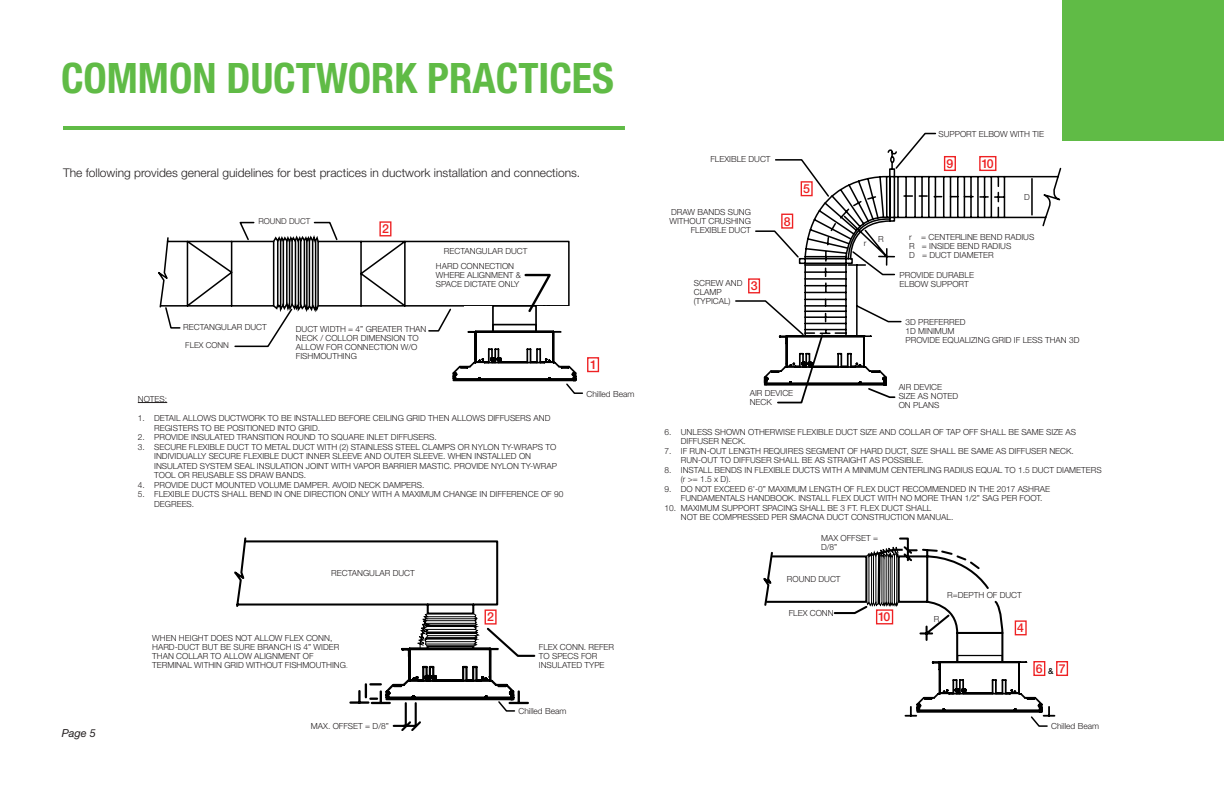
<style>
.page{position:relative;width:1224px;height:792px;background:#fff}
.page>*{position:absolute;margin:0;border:0;box-sizing:border-box;transform-origin:0 0}
.t1{font:700 condensed 42px "Helvetica Neue LT Std";color:#60bb46}
.t2{font:500 12.4px "Helvetica Neue LT Std";color:#ee2123}
.t3{font:500 12.3px "Helvetica Neue LT Std";color:#ee2123}
.t4{font:300 12px "Helvetica Neue LT Std";color:#231f20}
.t5{font:italic 11px "Helvetica Neue LT Std";color:#231f20}
.t6{font:300 8.4px "Helvetica Neue LT Std";color:#231f20}
.t7{font:500 8.3px "Helvetica Neue LT Std";color:#040503}
.t8{font:300 8.1px "Helvetica Neue LT Std";color:#231f20}
</style>
<div class="page">
<div style="left:1062px;top:0;width:162px;height:141px;background:#60bb46"></div>
<hr style="left:63px;top:126px;width:562px;height:4px;background:#60bb46">
<svg style="left:138px;top:402px;width:29px;height:1px"></svg>
<svg style="left:763px;top:578px;width:2px;height:28px"></svg>
<svg style="left:765px;top:537px;width:262px;height:123px"></svg>
<svg style="left:865px;top:543px;width:39px;height:66px"></svg>
<svg style="left:158px;top:221px;width:412px;height:127px"></svg>
<svg style="left:272px;top:233px;width:48px;height:82px"></svg>
<svg style="left:735px;top:132px;width:327px;height:201px"></svg>
<div style="left:379px;top:221px;width:12px;height:15px;background:#fff;border:1px solid #ee2123"></div>
<div style="left:748px;top:278px;width:12px;height:15px;background:#fff;border:1px solid #ee2123"></div>
<div style="left:1015px;top:620px;width:12px;height:15px;background:#fff;border:1px solid #ee2123"></div>
<div style="left:781px;top:214px;width:12px;height:15px;background:#fff;border:1px solid #ee2123"></div>
<div style="left:801px;top:181px;width:12px;height:15px;background:#fff;border:1px solid #ee2123"></div>
<div style="left:944px;top:156px;width:12px;height:15px;background:#fff;border:1px solid #ee2123"></div>
<div style="left:979px;top:156px;width:17px;height:15px;background:#fff;border:1px solid #ee2123"></div>
<div style="left:876px;top:609px;width:17px;height:15px;background:#fff;border:1px solid #ee2123"></div>
<div style="left:464px;top:307px;width:113px;height:47px;background:#fff"></div>
<div style="left:523px;top:258px;width:38px;height:47px;background:#fff"></div>
<div style="left:587px;top:357px;width:12px;height:15px;background:#fff;border:1px solid #ee2123"></div>
<div style="left:1056px;top:661px;width:12px;height:15px;background:#fff;border:1px solid #ee2123"></div>
<svg style="left:524px;top:273px;width:30px;height:39px"></svg>
<svg style="left:905px;top:660px;width:149px;height:67px"></svg>
<div style="left:492px;top:305px;width:45px;height:28px;border:2px solid #000"></div>
<div style="left:492px;top:324px;width:45px;height:9px;border:2px solid #000"></div>
<svg style="left:451px;top:329px;width:132px;height:65px"></svg>
<svg style="left:763px;top:333px;width:133px;height:71px"></svg>
<div style="left:865px;top:337px;width:17px;height:29px;background:#fff"></div>
<div style="left:957px;top:655px;width:46px;height:7px;border:1px solid #000"></div>
<div style="left:1020px;top:663px;width:11px;height:30px;background:#fff"></div>
<svg style="left:234px;top:537px;width:302px;height:194px"></svg>
<p class="t1" style="left:61px;top:53px;width:554px">COMMON DUCTWORK PRACTICES</p>
<p class="t4" style="left:63px;top:165px;width:519px">The following provides general guidelines for best practices in ductwork installation and connections.</p>
<p class="t6" style="left:138px;top:394px;width:31px">NOTES:</p>
<p class="t8" style="left:258px;top:216px;width:54px">ROUND DUCT</p>
<p class="t2" style="left:382px;top:222px;width:8px">2</p>
<p class="t6" style="left:444px;top:246px;width:85px">RECTANGULAR DUCT</p>
<p class="t6" style="left:436px;top:261px;width:80px">HARD CONNECTION</p>
<p class="t6" style="left:436px;top:270px;width:87px">WHERE ALIGNMENT &amp;</p>
<p class="t6" style="left:436px;top:279px;width:85px">SPACE DICTATE ONLY</p>
<p class="t6" style="left:183px;top:322px;width:85px">RECTANGULAR DUCT</p>
<p class="t8" style="left:185px;top:340px;width:45px">FLEX CONN</p>
<p class="t6" style="left:296px;top:324px;width:132px">DUCT WIDTH = 4” GREATER THAN</p>
<p class="t6" style="left:296px;top:333px;width:124px">NECK / COLLOR DIMENSION TO</p>
<p class="t6" style="left:296px;top:342px;width:123px">ALLOW FOR CONNECTION W/O</p>
<p class="t6" style="left:296px;top:351px;width:63px">FISHMOUTHING</p>
<p class="t6" style="left:138px;top:413px;width:414px">1. DETAIL ALLOWS DUCTWORK TO BE INSTALLED BEFORE CEILING GRID THEN ALLOWS DIFFUSERS AND</p>
<p class="t6" style="left:154px;top:422px;width:168px">REGISTERS TO BE POSITIONED INTO GRID.</p>
<p class="t6" style="left:138px;top:432px;width:300px">2. PROVIDE INSULATED TRANSITION ROUND TO SQUARE INLET DIFFUSERS.</p>
<p class="t6" style="left:138px;top:441px;width:420px">3. SECURE FLEXIBLE DUCT TO METAL DUCT WITH (2) STAINLESS STEEL CLAMPS OR NYLON TY-WRAPS TO</p>
<p class="t6" style="left:154px;top:451px;width:378px">INDIVIDUALLY SECURE FLEXIBLE DUCT INNER SLEEVE AND OUTER SLEEVE. WHEN INSTALLED ON</p>
<p class="t6" style="left:154px;top:460px;width:404px">INSULATED SYSTEM SEAL INSULATION JOINT WITH VAPOR BARRIER MASTIC. PROVIDE NYLON TY-WRAP</p>
<p class="t6" style="left:154px;top:470px;width:153px">TOOL OR REUSABLE SS DRAW BANDS.</p>
<p class="t6" style="left:138px;top:479px;width:288px">4. PROVIDE DUCT MOUNTED VOLUME DAMPER. AVOID NECK DAMPERS.</p>
<p class="t6" style="left:138px;top:489px;width:427px">5. FLEXIBLE DUCTS SHALL BEND IN ONE DIRECTION ONLY WITH A MAXIMUM CHANGE IN DIFFERENCE OF 90</p>
<p class="t6" style="left:154px;top:498px;width:42px">DEGREES.</p>
<p class="t2" style="left:590px;top:357px;width:8px">1</p>
<p class="t6" style="left:587px;top:388px;width:49px">Chilled Beam</p>
<p class="t6" style="left:331px;top:568px;width:85px">RECTANGULAR DUCT</p>
<p class="t2" style="left:487px;top:610px;width:8px">2</p>
<p class="t5" style="left:62px;top:726px;width:36px">Page 5</p>
<p class="t6" style="left:152px;top:632px;width:182px">WHEN HEIGHT DOES NOT ALLOW FLEX CONN,</p>
<p class="t6" style="left:152px;top:641px;width:189px">HARD-DUCT BUT BE SURE BRANCH IS 4” WIDER</p>
<p class="t6" style="left:152px;top:650px;width:163px">THAN COLLAR TO ALLOW ALIGNMENT OF</p>
<p class="t6" style="left:152px;top:659px;width:198px">TERMINAL WITHIN GRID WITHOUT FISHMOUTHING.</p>
<p class="t6" style="left:311px;top:721px;width:79px">MAX. OFFSET = D/8”</p>
<p class="t6" style="left:539px;top:642px;width:77px">FLEX CONN. REFER</p>
<p class="t6" style="left:539px;top:651px;width:60px">TO SPECS FOR</p>
<p class="t6" style="left:539px;top:660px;width:67px">INSULATED TYPE</p>
<p class="t6" style="left:519px;top:706px;width:49px">Chilled Beam</p>
<p class="t6" style="left:710px;top:154px;width:62px">FLEXIBLE DUCT</p>
<p class="t6" style="left:671px;top:207px;width:81px">DRAW BANDS SUNG</p>
<p class="t6" style="left:669px;top:216px;width:83px">WITHOUT CRUSHING</p>
<p class="t6" style="left:691px;top:225px;width:62px">FLEXIBLE DUCT</p>
<p class="t2" style="left:784px;top:214px;width:8px">8</p>
<p class="t2" style="left:803px;top:181px;width:8px">5</p>
<p class="t6" style="left:694px;top:278px;width:50px">SCREW AND</p>
<p class="t6" style="left:694px;top:287px;width:29px">CLAMP</p>
<p class="t6" style="left:694px;top:296px;width:38px">(TYPICAL)</p>
<p class="t2" style="left:751px;top:279px;width:8px">3</p>
<p class="t6" style="left:750px;top:388px;width:45px">AIR DEVICE</p>
<p class="t6" style="left:750px;top:397px;width:24px">NECK</p>
<p class="t6" style="left:864px;top:238px;width:4px">r</p>
<p class="t6" style="left:878px;top:234px;width:7px">R</p>
<p class="t6" style="left:938px;top:129px;width:107px">SUPPORT ELBOW WITH TIE</p>
<p class="t2" style="left:947px;top:156px;width:8px">9</p>
<p class="t2" style="left:981px;top:156px;width:14px">10</p>
<p class="t6" style="left:1024px;top:192px;width:7px">D</p>
<p class="t6" style="left:909px;top:232px;width:127px">r = CENTERLINE BEND RADIUS</p>
<p class="t6" style="left:909px;top:241px;width:104px">R = INSIDE BEND RADIUS</p>
<p class="t6" style="left:909px;top:250px;width:86px">D = DUCT DIAMETER</p>
<p class="t6" style="left:900px;top:270px;width:76px">PROVIDE DURABLE</p>
<p class="t6" style="left:900px;top:279px;width:71px">ELBOW SUPPORT</p>
<p class="t6" style="left:905px;top:316px;width:62px">3D PREFERRED</p>
<p class="t6" style="left:905px;top:325px;width:51px">1D MINIMUM</p>
<p class="t6" style="left:905px;top:334px;width:176px">PROVIDE EQUALIZING GRID IF LESS THAN 3D</p>
<p class="t6" style="left:899px;top:382px;width:45px">AIR DEVICE</p>
<p class="t6" style="left:899px;top:391px;width:61px">SIZE AS NOTED</p>
<p class="t6" style="left:899px;top:400px;width:42px">ON PLANS</p>
<p class="t6" style="left:665px;top:427px;width:413px">6. UNLESS SHOWN OTHERWISE FLEXIBLE DUCT SIZE AND COLLAR OF TAP OFF SHALL BE SAME SIZE AS</p>
<p class="t6" style="left:681px;top:436px;width:67px">DIFFUSER NECK.</p>
<p class="t6" style="left:665px;top:446px;width:411px">7. IF RUN-OUT LENGTH REQUIRES SEGMENT OF HARD DUCT, SIZE SHALL BE SAME AS DIFFUSER NECK.</p>
<p class="t6" style="left:681px;top:455px;width:244px">RUN-OUT TO DIFFUSER SHALL BE AS STRAIGHT AS POSSIBLE.</p>
<p class="t6" style="left:665px;top:465px;width:439px">8. INSTALL BENDS IN FLEXIBLE DUCTS WITH A MINIMUM CENTERLING RADIUS EQUAL TO 1.5 DUCT DIAMETERS</p>
<p class="t6" style="left:681px;top:474px;width:51px">(r &gt;= 1.5 x D).</p>
<p class="t6" style="left:665px;top:484px;width:387px">9. DO NOT EXCEED 6’-0” MAXIMUM LENGTH OF FLEX DUCT RECOMMENDED IN THE 2017 ASHRAE</p>
<p class="t6" style="left:681px;top:493px;width:363px">FUNDAMENTALS HANDBOOK. INSTALL FLEX DUCT WITH NO MORE THAN 1/2” SAG PER FOOT.</p>
<p class="t6" style="left:665px;top:503px;width:268px">10. MAXIMUM SUPPORT SPACING SHALL BE 3 FT. FLEX DUCT SHALL</p>
<p class="t6" style="left:681px;top:512px;width:274px">NOT BE COMPRESSED PER SMACNA DUCT CONSTRUCTION MANUAL.</p>
<p class="t6" style="left:821px;top:533px;width:58px">MAX OFFSET =</p>
<p class="t6" style="left:821px;top:542px;width:18px">D/8”</p>
<p class="t6" style="left:787px;top:574px;width:55px">ROUND DUCT</p>
<p class="t6" style="left:789px;top:607px;width:47px">FLEX CONN</p>
<p class="t2" style="left:878px;top:610px;width:14px">10</p>
<p class="t6" style="left:934px;top:613px;width:7px">R</p>
<p class="t6" style="left:947px;top:590px;width:76px">R=DEPTH OF DUCT</p>
<p class="t3" style="left:1017px;top:621px;width:8px">4</p>
<p class="t3" style="left:1036px;top:661px;width:8px">6</p>
<p class="t7" style="left:1048px;top:666px;width:7px">&amp;</p>
<p class="t3" style="left:1059px;top:661px;width:8px">7</p>
<p class="t6" style="left:1051px;top:721px;width:49px">Chilled Beam</p>
</div>
